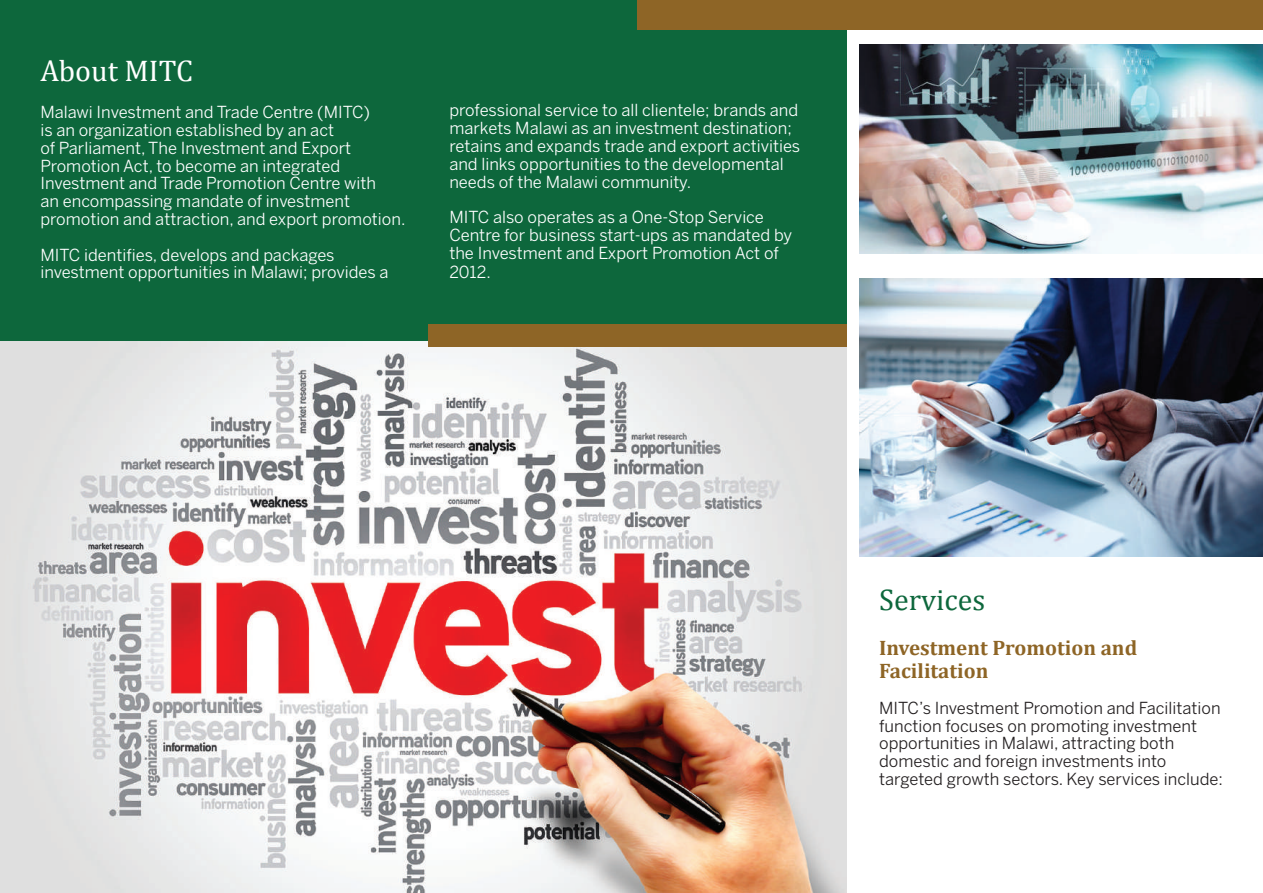
<style>
.page{position:relative;width:1263px;height:893px;background:#fff}
.page>*{position:absolute;margin:0;border:0;box-sizing:border-box;transform-origin:0 0}
.t1{font:30px "Cambria Math";color:#fff}
.t2{font:30px "Cambria Math";color:#0d673c}
.t3{font:700 21px/22.6px "Cambria";color:#8e6526}
.t4{font:16.5px/17.9px "Benton Sans";color:#fff}
.t5{font:16.5px/17.9px "Benton Sans";color:#231f20}
</style>
<div class="page">
<img style="left:0;top:341px;width:846px;height:552px">
<img style="left:860px;top:45px;width:403px;height:208px">
<img style="left:860px;top:279px;width:403px;height:277px">
<div style="left:0;top:0;width:846px;height:340px;background:#0d673c"></div>
<div style="left:428px;top:325px;width:418px;height:22px;background:#8e6526"></div>
<div style="left:637px;top:0;width:626px;height:30px;background:#8e6526"></div>
<h1 class="t1" style="left:40px;top:53px;width:154px">About MITC</h1>
<p class="t4" style="left:40px;top:103px;width:366px">Malawi Investment and Trade Centre (MITC)<br>is an organization established by an act<br>of Parliament, The Investment and Export Promotion Act, to become an integrated Investment and Trade Promotion Centre with<br>an encompassing mandate of investment promotion and attraction, and export promotion.</p>
<p class="t4" style="left:40px;top:246px;width:350px">MITC identifies, develops and packages investment opportunities in Malawi; provides a</p>
<p class="t4" style="left:449px;top:101px;width:352px">professional service to all clientele; brands and markets Malawi as an investment destination; retains and expands trade and export activities and links opportunities to the developmental needs of the Malawi community.</p>
<p class="t4" style="left:449px;top:208px;width:344px">MITC also operates as a One-Stop Service<br>Centre for business start-ups as mandated by the Investment and Export Promotion Act of</p>
<p class="t4" style="left:449px;top:263px;width:43px">2012.</p>
<h1 class="t2" style="left:879px;top:582px;width:108px">Services</h1>
<p class="t3" style="left:879px;top:636px;width:259px">Investment Promotion and<br>Facilitation</p>
<p class="t5" style="left:879px;top:699px;width:345px">MITC’s Investment Promotion and Facilitation function focuses on promoting investment opportunities in Malawi, attracting both domestic and foreign investments into targeted growth sectors. Key services include:</p>
</div>
